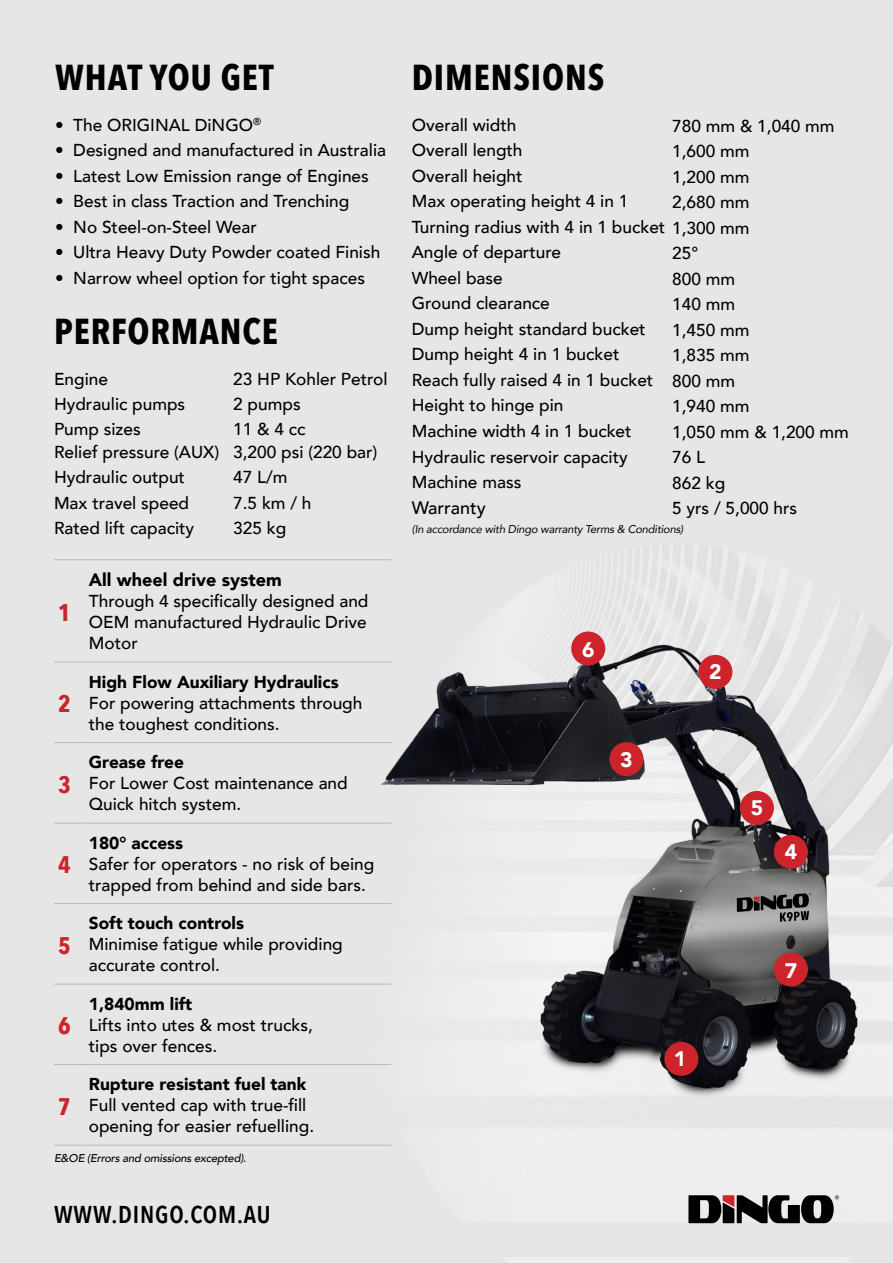
<style>
.page{position:relative;width:893px;height:1263px;background:#e6e6e6}
.page>*{position:absolute;margin:0;border:0;box-sizing:border-box;transform-origin:0 0}
.t1{font:700 36px "Avenir Next Condensed";letter-spacing:.025em;color:#000}
.t2{font:600 24.3px "Avenir Next Condensed";letter-spacing:.035em;color:#000}
.t3{font:700 24px "Avenir Next Condensed";color:#cc242a}
.t4{font:900 21px "Avenir";color:#fff}
.t5{font:900 18px "Avenir";color:#000}
.t6{font:500 18px "Avenir";color:#000}
.t7{font:500 17.25px/21px "Avenir";color:#000}
.t8{font:900 17.25px "Avenir";color:#000}
.t9{font:italic 11.25px "Avenir";letter-spacing:-.02em;color:#000}
.t10{font:italic 500 11.25px "Avenir";letter-spacing:-.02em;color:#000}
</style>
<div class="page">
<img style="left:355px;top:631px;width:538px;height:465px">
<div style="left:571px;top:631px;width:34px;height:34px;background:#cc242a;border-radius:50%"></div>
<div style="left:609px;top:742px;width:34px;height:34px;background:#cc242a;border-radius:50%"></div>
<div style="left:698px;top:655px;width:34px;height:34px;background:#cc242a;border-radius:50%"></div>
<div style="left:740px;top:791px;width:34px;height:34px;background:#cc242a;border-radius:50%"></div>
<div style="left:774px;top:835px;width:34px;height:34px;background:#cc242a;border-radius:50%"></div>
<div style="left:774px;top:952px;width:34px;height:34px;background:#cc242a;border-radius:50%"></div>
<div style="left:664px;top:1042px;width:34px;height:34px;background:#cc242a;border-radius:50%"></div>
<svg style="left:688px;top:1195px;width:151px;height:28px"></svg>
<hr style="left:54px;top:662px;width:31px;height:1px;background:#b6b6b6">
<hr style="left:85px;top:662px;width:306px;height:1px;background:#b6b6b6">
<hr style="left:54px;top:742px;width:31px;height:1px;background:#b6b6b6">
<hr style="left:85px;top:742px;width:306px;height:1px;background:#b6b6b6">
<hr style="left:54px;top:823px;width:31px;height:1px;background:#b6b6b6">
<hr style="left:85px;top:823px;width:306px;height:1px;background:#b6b6b6">
<hr style="left:54px;top:903px;width:31px;height:1px;background:#b6b6b6">
<hr style="left:85px;top:903px;width:306px;height:1px;background:#b6b6b6">
<hr style="left:54px;top:984px;width:31px;height:1px;background:#b6b6b6">
<hr style="left:85px;top:984px;width:306px;height:1px;background:#b6b6b6">
<hr style="left:54px;top:1064px;width:31px;height:1px;background:#b6b6b6">
<hr style="left:85px;top:1064px;width:306px;height:1px;background:#b6b6b6">
<hr style="left:54px;top:559px;width:31px;height:1px;background:#b6b6b6">
<hr style="left:85px;top:559px;width:306px;height:1px;background:#b6b6b6">
<hr style="left:54px;top:1145px;width:31px;height:1px;background:#b6b6b6">
<hr style="left:85px;top:1145px;width:306px;height:1px;background:#b6b6b6">
<h1 class="t1" style="left:55px;top:55px;width:220px">WHAT YOU GET</h1>
<p class="t7" style="left:55px;top:113px;width:207px">• The ORIGINAL DiNGO<sup>®</sup></p>
<p class="t7" style="left:55px;top:139px;width:332px">• Designed and manufactured in Australia</p>
<p class="t7" style="left:55px;top:164px;width:315px">• Latest Low Emission range of Engines</p>
<p class="t7" style="left:55px;top:190px;width:296px">• Best in class Traction and Trenching</p>
<p class="t7" style="left:55px;top:215px;width:203px">• No Steel-on-Steel Wear</p>
<p class="t7" style="left:55px;top:241px;width:327px">• Ultra Heavy Duty Powder coated Finish</p>
<p class="t7" style="left:55px;top:266px;width:311px">• Narrow wheel option for tight spaces</p>
<h1 class="t1" style="left:54px;top:309px;width:226px">PERFORMANCE</h1>
<p class="t7" style="left:54px;top:367px;width:55px">Engine</p>
<p class="t7" style="left:233px;top:367px;width:156px">23 HP Kohler Petrol</p>
<p class="t7" style="left:54px;top:392px;width:133px">Hydraulic pumps</p>
<p class="t7" style="left:233px;top:392px;width:69px">2 pumps</p>
<p class="t7" style="left:54px;top:417px;width:88px">Pump sizes</p>
<p class="t7" style="left:54px;top:416px;width:325px;line-height:24.3px;text-indent:179px">11 &amp; 4 cc<br>Relief pressure (AUX) 3,200 psi (220 bar)<br>Hydraulic output</p>
<p class="t7" style="left:233px;top:466px;width:56px">47 L/m</p>
<p class="t7" style="left:54px;top:491px;width:137px">Max travel speed</p>
<p class="t7" style="left:233px;top:491px;width:80px">7.5 km / h</p>
<p class="t7" style="left:54px;top:516px;width:142px">Rated lift capacity</p>
<p class="t7" style="left:233px;top:516px;width:55px">325 kg</p>
<h3 class="t3" style="left:58px;top:598px;width:14px">1</h3>
<h3 class="t3" style="left:58px;top:689px;width:14px">2</h3>
<h3 class="t3" style="left:58px;top:769px;width:14px">3</h3>
<h3 class="t3" style="left:58px;top:850px;width:14px">4</h3>
<h3 class="t3" style="left:58px;top:930px;width:14px">5</h3>
<h3 class="t3" style="left:58px;top:1011px;width:14px">6</h3>
<h3 class="t3" style="left:58px;top:1092px;width:14px">7</h3>
<p class="t5" style="left:89px;top:565px;width:195px">All wheel drive system</p>
<p class="t7" style="left:89px;top:590px;width:281px;text-align:justify">Through 4 specifically designed and OEM manufactured Hydraulic Drive Motor</p>
<p class="t8" style="left:89px;top:667px;width:251px">High Flow Auxiliary Hydraulics</p>
<p class="t7" style="left:89px;top:691px;width:275px">For powering attachments through the toughest conditions.</p>
<p class="t8" style="left:89px;top:747px;width:97px">Grease free</p>
<p class="t7" style="left:89px;top:772px;width:260px">For Lower Cost maintenance and<br>Quick hitch system.</p>
<p class="t8" style="left:89px;top:828px;width:96px">180° access</p>
<p class="t7" style="left:89px;top:852px;width:287px">Safer for operators - no risk of being trapped from behind and side bars.</p>
<p class="t8" style="left:89px;top:908px;width:157px">Soft touch controls</p>
<p class="t7" style="left:89px;top:933px;width:255px">Minimise fatigue while providing accurate control.</p>
<p class="t8" style="left:89px;top:989px;width:105px">1,840mm lift</p>
<p class="t7" style="left:89px;top:1013px;width:225px">Lifts into utes &amp; most trucks, tips over fences.</p>
<p class="t8" style="left:89px;top:1069px;width:219px">Rupture resistant fuel tank</p>
<p class="t7" style="left:89px;top:1094px;width:227px">Full vented cap with true-fill opening for easier refuelling.</p>
<p class="t10" style="left:54px;top:1151px;width:194px">E&amp;OE (Errors and omissions excepted).</p>
<h2 class="t2" style="left:54px;top:1194px;width:218px">WWW.DINGO.COM.AU</h2>
<h1 class="t1" style="left:412px;top:55px;width:194px">DIMENSIONS</h1>
<p class="t7" style="left:412px;top:113px;width:106px">Overall width</p>
<p class="t7" style="left:672px;top:114px;width:164px">780 mm &amp; 1,040 mm</p>
<p class="t7" style="left:412px;top:139px;width:112px">Overall length</p>
<p class="t7" style="left:672px;top:140px;width:79px">1,600 mm</p>
<p class="t7" style="left:412px;top:164px;width:112px">Overall height</p>
<p class="t7" style="left:672px;top:165px;width:79px">1,200 mm</p>
<p class="t7" style="left:412px;top:190px;width:218px">Max operating height 4 in 1</p>
<p class="t7" style="left:412px;top:189px;width:339px;line-height:25px;text-align:justify;text-indent:260px">2,680 mm Turning radius with 4 in 1 bucket 1,300 mm Angle of departure</p>
<p class="t7" style="left:672px;top:242px;width:28px">25°</p>
<p class="t7" style="left:412px;top:266px;width:93px">Wheel base</p>
<p class="t7" style="left:672px;top:267px;width:64px">800 mm</p>
<p class="t7" style="left:412px;top:292px;width:140px">Ground clearance</p>
<p class="t7" style="left:672px;top:293px;width:64px">140 mm</p>
<p class="t7" style="left:412px;top:317px;width:235px">Dump height standard bucket</p>
<p class="t7" style="left:672px;top:318px;width:79px">1,450 mm</p>
<p class="t7" style="left:412px;top:343px;width:209px">Dump height 4 in 1 bucket</p>
<p class="t7" style="left:412px;top:342px;width:339px;line-height:25px;text-indent:260px">1,835 mm<br>Reach fully raised 4 in 1 bucket 800 mm<br>Height to hinge pin</p>
<p class="t7" style="left:672px;top:395px;width:79px">1,940 mm</p>
<p class="t7" style="left:412px;top:419px;width:221px">Machine width 4 in 1 bucket</p>
<p class="t7" style="left:672px;top:420px;width:178px">1,050 mm &amp; 1,200 mm</p>
<p class="t7" style="left:412px;top:445px;width:217px">Hydraulic reservoir capacity</p>
<p class="t7" style="left:672px;top:446px;width:34px">76 L</p>
<p class="t7" style="left:412px;top:471px;width:111px">Machine mass</p>
<p class="t7" style="left:672px;top:471px;width:55px">862 kg</p>
<p class="t6" style="left:412px;top:492px;width:76px">Warranty</p>
<p class="t7" style="left:672px;top:496px;width:126px">5 yrs / 5,000 hrs</p>
<p class="t9" style="left:412px;top:522px;width:273px">(In accordance with Dingo warranty Terms &amp; Conditions)</p>
<p class="t4" style="left:582px;top:631px;width:14px">6</p>
<p class="t4" style="left:620px;top:742px;width:14px">3</p>
<p class="t4" style="left:709px;top:653px;width:14px">2</p>
<p class="t4" style="left:674px;top:1040px;width:14px">1</p>
<p class="t4" style="left:751px;top:789px;width:14px">5</p>
<p class="t4" style="left:785px;top:833px;width:14px">4</p>
<p class="t4" style="left:785px;top:952px;width:14px">7</p>
</div>
